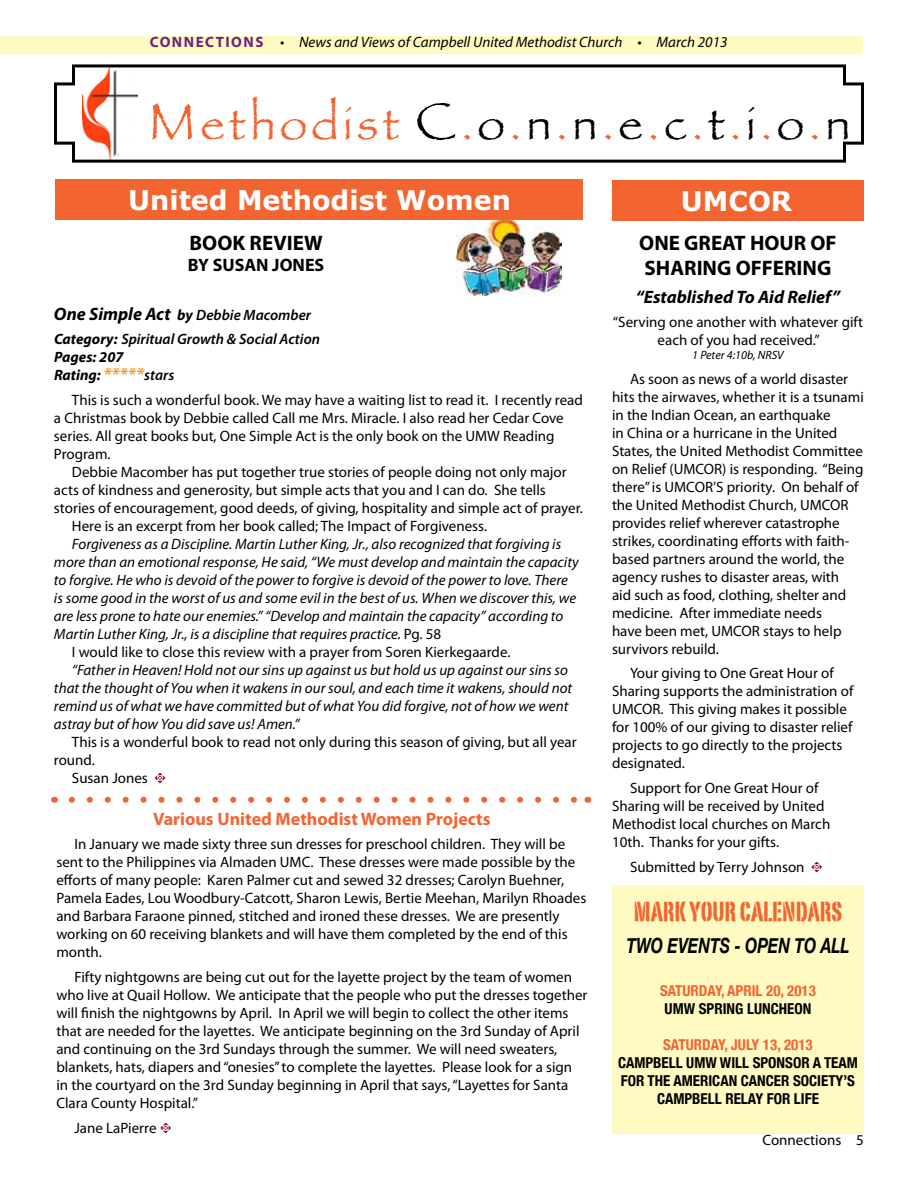
<style>
.page{position:relative;width:918px;height:1188px;background:#fff}
.page>*{position:absolute;margin:0;border:0;box-sizing:border-box;transform-origin:0 0}
.t1{font:45px "Papyrus";letter-spacing:.1em;color:#f26531}
.t2{font:700 27px "Verdana";color:#fff}
.t3{font:27px "Portago ITCTT";color:#f26531}
.t4{font:700 21px/25.2px "Myriad Pro";color:#000}
.t5{font:italic 700 21px "Helvetica Neue";color:#000;scale:.75 1}
.t6{font:700 18px "Myriad Pro";color:#f26531}
.t7{font:italic 700 18px "Myriad Pro";color:#000}
.t8{font:700 18px "Myriad Pro";color:#000}
.t9{font:15px/18px "Myriad Pro";color:#000}
.t10{font:italic 15px/18px "Myriad Pro";color:#000}
.t11{font:700 condensed 15px/18px "Helvetica Neue";color:#000;text-align:center}
.t12{font:italic 600 15px/24px "Myriad Pro";color:#000}
.t13{font:700 condensed 15px "Helvetica Neue";color:#f26531}
.t14{font:italic 700 15px/18px "Myriad Pro";color:#000}
.t15{font:italic 12px "Myriad Pro";color:#000}
.s1{font-weight:700;font-style:normal;color:#6c217f}
.s2{font-size:54px}
.s3{font-size:54px;color:#000}
.s4{color:#000}
.s5{font-weight:700;font-size:18px}
.s6{font-weight:700}
.s7{font-size:18px;color:#f89728}
.s8{font-weight:600}
.s9{font-style:normal}
.s10{font-family:"Type Embellishments One Let Plain";color:#820024}
</style>
<div class="page">
<div style="left:0;top:36px;width:863px;height:18px;background:#fffac2"></div>
<div style="left:612px;top:886px;width:252px;height:248px;background:#fffac2"></div>
<svg style="left:54px;top:64px;width:810px;height:99px"></svg>
<img style="left:457px;top:220px;width:105px;height:76px">
<div style="left:56px;top:179px;width:527px;height:41px;background:#f26531"></div>
<div style="left:612px;top:180px;width:252px;height:41px;background:#f26531"></div>
<svg style="left:72px;top:797px;width:505px;height:6px"></svg>
<p class="t10" style="left:150px;top:33px;width:579px"><span class="s1">CONNECTIONS</span> • News and Views of Campbell United Methodist Church • March 2013</p>
<h1 class="t1" style="left:149px;top:97px;width:703px"><span class="s2">M</span>ethodist <span class="s3">C</span>.<span class="s4">o</span>.<span class="s4">n</span>.<span class="s4">n</span>.<span class="s4">e</span>.<span class="s4">c</span>.<span class="s4">t</span>.<span class="s4">i</span>.<span class="s4">o</span>.<span class="s4">n</span></h1>
<h2 class="t2" style="left:128px;top:181px;width:384px">United Methodist Women</h2>
<h3 class="t4" style="left:190px;top:229px;width:135px">BOOK REVIEW</h3>
<p class="t8" style="left:188px;top:254px;width:138px">BY SUSAN JONES</p>
<p class="t12" style="left:54px;top:303px;width:268px"><span class="s5">One Simple Act</span> <span class="s6">by</span> Debbie Macomber<br><span class="s6">Category:</span> Spiritual Growth &amp; Social Action</p>
<p class="t14" style="left:54px;top:348px;width:122px">Pages: 207<br>Rating: <span class="s7">*****</span><span class="s8">stars</span></p>
<p class="t9" style="left:54px;top:391px;width:530px;text-indent:18px">This is such a wonderful book. We may have a waiting list to read it. I recently read a Christmas book by Debbie called Call me Mrs. Miracle. I also read her Cedar Cove series. All great books but, One Simple Act is the only book on the UMW Reading Program.</p>
<p class="t9" style="left:72px;top:463px;width:496px">Debbie Macomber has put together true stories of people doing not only major</p>
<p class="t9" style="left:54px;top:481px;width:493px">acts of kindness and generosity, but simple acts that you and I can do. She tells</p>
<p class="t9" style="left:54px;top:499px;width:530px">stories of encouragement, good deeds, of giving, hospitality and simple act of prayer.</p>
<p class="t9" style="left:72px;top:517px;width:417px">Here is an excerpt from her book called; The Impact of Forgiveness.</p>
<p class="t10" style="left:72px;top:535px;width:491px">Forgiveness as a Discipline. Martin Luther King, Jr., also recognized that forgiving is</p>
<p class="t10" style="left:54px;top:553px;width:526px">more than an emotional response, He said, “We must develop and maintain the capacity</p>
<p class="t10" style="left:54px;top:571px;width:515px">to forgive. He who is devoid of the power to forgive is devoid of the power to love. There</p>
<p class="t10" style="left:54px;top:589px;width:524px">is some good in the worst of us and some evil in the best of us. When we discover this, we</p>
<p class="t10" style="left:54px;top:607px;width:511px">are less prone to hate our enemies.” “Develop and maintain the capacity” according to</p>
<p class="t10" style="left:54px;top:625px;width:389px">Martin Luther King, Jr., is a discipline that requires practice. <span class="s9">Pg. 58</span></p>
<p class="t9" style="left:72px;top:643px;width:440px">I would like to close this review with a prayer from Soren Kierkegaarde.</p>
<p class="t10" style="left:54px;top:661px;width:520px;text-indent:18px">“Father in Heaven! Hold not our sins up against us but hold us up against our sins so that the thought of You when it wakens in our soul, and each time it wakens, should not remind us of what we have committed but of what You did forgive, not of how we went astray but of how You did save us! Amen.”</p>
<p class="t9" style="left:72px;top:733px;width:506px">This is a wonderful book to read not only during this season of giving, but all year</p>
<p class="t9" style="left:54px;top:751px;width:42px">round.</p>
<p class="t9" style="left:72px;top:769px;width:96px">Susan Jones <span class="s10">t</span></p>
<p class="t6" style="left:153px;top:808px;width:339px">Various United Methodist Women Projects</p>
<p class="t9" style="left:56px;top:835px;width:531px;text-indent:18px">In January we made sixty three sun dresses for preschool children. They will be sent to the Philippines via Almaden UMC. These dresses were made possible by the efforts of many people: Karen Palmer cut and sewed 32 dresses; Carolyn Buehner, Pamela Eades, Lou Woodbury-Catcott, Sharon Lewis, Bertie Meehan, Marilyn Rhoades and Barbara Faraone pinned, stitched and ironed these dresses. We are presently working on 60 receiving blankets and will have them completed by the end of this month.</p>
<p class="t9" style="left:56px;top:968px;width:533px;text-indent:18px">Fifty nightgowns are being cut out for the layette project by the team of women who live at Quail Hollow. We anticipate that the people who put the dresses together will finish the nightgowns by April. In April we will begin to collect the other items that are needed for the layettes. We anticipate beginning on the 3rd Sunday of April and continuing on the 3rd Sundays through the summer. We will need sweaters, blankets, hats, diapers and “onesies” to complete the layettes. Please look for a sign in the courtyard on the 3rd Sunday beginning in April that says, “Layettes for Santa Clara County Hospital.”</p>
<p class="t9" style="left:74px;top:1119px;width:99px">Jane LaPierre <span class="s10">t</span></p>
<h2 class="t2" style="left:681px;top:182px;width:113px">UMCOR</h2>
<h3 class="t4" style="left:639px;top:229px;width:199px">ONE GREAT HOUR OF<br>SHARING OFFERING</h3>
<p class="t7" style="left:636px;top:285px;width:206px">“Established To Aid Relief”</p>
<p class="t9" style="left:613px;top:312px;width:252px;text-align:center">“Serving one another with whatever gift each of you had received.”</p>
<p class="t15" style="left:692px;top:348px;width:93px">1 Peter 4:10b, NRSV</p>
<p class="t9" style="left:612px;top:369px;width:253px;text-indent:18px">As soon as news of a world disaster hits the airwaves, whether it is a tsunami in the Indian Ocean, an earthquake<br>in China or a hurricane in the United States, the United Methodist Committee on Relief (UMCOR) is responding. “Being there” is UMCOR’S priority. On behalf of the United Methodist Church, UMCOR provides relief wherever catastrophe strikes, coordinating efforts with faith&shy;based partners around the world, the agency rushes to disaster areas, with<br>aid such as food, clothing, shelter and medicine. After immediate needs<br>have been met, UMCOR stays to help survivors rebuild.</p>
<p class="t9" style="left:612px;top:664px;width:243px;text-indent:18px">Your giving to One Great Hour of Sharing supports the administration of UMCOR. This giving makes it possible for 100% of our giving to disaster relief projects to go directly to the projects designated.</p>
<p class="t9" style="left:612px;top:779px;width:220px;text-indent:18px">Support for One Great Hour of<br>Sharing will be received by United<br>Methodist local churches on March<br>10th. Thanks for your gifts.</p>
<p class="t9" style="left:630px;top:858px;width:195px">Submitted by Terry Johnson <span class="s10">t</span></p>
<h2 class="t3" style="left:634px;top:895px;width:210px">MARK YOUR CALENDARS</h2>
<h3 class="t5" style="left:626px;top:933px;width:299px">TWO EVENTS - OPEN TO ALL</h3>
<p class="t13" style="left:660px;top:982px;width:157px">SATURDAY, APRIL 20, 2013</p>
<p class="t11" style="left:665px;top:1000px;width:148px">UMW SPRING LUNCHEON</p>
<p class="t13" style="left:663px;top:1036px;width:151px">SATURDAY, JULY 13, 2013</p>
<p class="t11" style="left:618px;top:1054px;width:241px">CAMPBELL UMW WILL SPONSOR A TEAM<br>FOR THE AMERICAN CANCER SOCIETY’S<br>CAMPBELL RELAY FOR LIFE</p>
<p class="t9" style="left:762px;top:1131px;width:103px">Connections 5</p>
</div>
